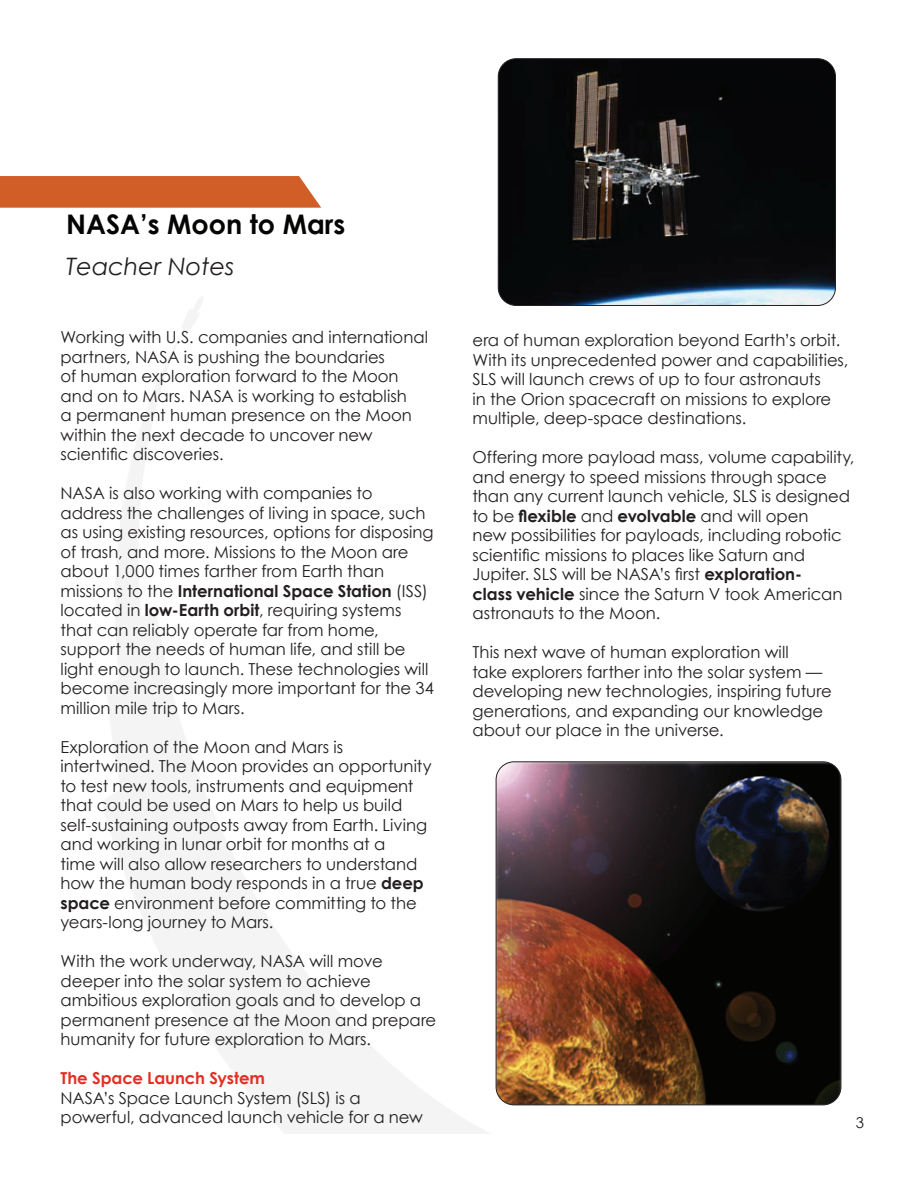
<style>
.page{position:relative;width:918px;height:1188px;background:#fff}
.page>*{position:absolute;margin:0;border:0;box-sizing:border-box;transform-origin:0 0}
.t1{font:700 27px "Century Gothic";color:#040503}
.t2{font:italic 24px "Century Gothic";color:#231f20}
.t3{font:16.5px/19.5px "Century Gothic";color:#231f20}
.t4{font:700 16.5px "Century Gothic";letter-spacing:-.005em;color:#e23024}
.t5{font:15px "Century Gothic";color:#231f20}
.s1{font-weight:700}
</style>
<div class="page">
<img style="left:496px;top:762px;width:345px;height:343px">
<div style="left:496px;top:761px;width:345px;height:344px;border:1px solid #231f20;border-radius:18px"></div>
<img style="left:498px;top:59px;width:338px;height:246px">
<div style="left:498px;top:58px;width:338px;height:248px;border:1px solid #231f20;border-radius:18px"></div>
<div style="left:0;top:176px;width:321px;height:32px;background:#d15d27"></div>
<h1 class="t1" style="left:66px;top:208px;width:281px">NASA’s Moon to Mars</h1>
<h2 class="t2" style="left:66px;top:251px;width:170px">Teacher Notes</h2>
<p class="t3" style="left:61px;top:327px;width:369px">Working with U.S. companies and international partners, NASA is pushing the boundaries<br>of human exploration forward to the Moon and on to Mars. NASA is working to establish<br>a permanent human presence on the Moon within the next decade to uncover new scientific discoveries.</p>
<p class="t3" style="left:61px;top:483px;width:375px">NASA is also working with companies to address the challenges of living in space, such as using existing resources, options for disposing of trash, and more. Missions to the Moon are about 1,000 times farther from Earth than missions to the <span class="s1">International Space Station</span> (ISS) located in <span class="s1">low-Earth orbit</span>, requiring systems that can reliably operate far from home, support the needs of human life, and still be light enough to launch. These technologies will become increasingly more important for the 34 million mile trip to Mars.</p>
<p class="t3" style="left:61px;top:737px;width:373px">Exploration of the Moon and Mars is intertwined. The Moon provides an opportunity to test new tools, instruments and equipment that could be used on Mars to help us build self-sustaining outposts away from Earth. Living and working in lunar orbit for months at a<br>time will also allow researchers to understand how the human body responds in a true <span class="s1">deep space</span> environment before committing to the years-long journey to Mars.</p>
<p class="t3" style="left:61px;top:951px;width:377px">With the work underway, NASA will move deeper into the solar system to achieve ambitious exploration goals and to develop a permanent presence at the Moon and prepare humanity for future exploration to Mars.</p>
<p class="t4" style="left:61px;top:1068px;width:206px">The Space Launch System</p>
<p class="t3" style="left:61px;top:1088px;width:364px">NASA’s Space Launch System (SLS) is a powerful, advanced launch vehicle for a new</p>
<p class="t3" style="left:473px;top:330px;width:377px">era of human exploration beyond Earth’s orbit.<br>With its unprecedented power and capabilities, SLS will launch crews of up to four astronauts<br>in the Orion spacecraft on missions to explore multiple, deep-space destinations.</p>
<p class="t3" style="left:473px;top:447px;width:384px">Offering more payload mass, volume capability, and energy to speed missions through space than any current launch vehicle, SLS is designed to be <span class="s1">flexible</span> and <span class="s1">evolvable</span> and will open<br>new possibilities for payloads, including robotic scientific missions to places like Saturn and Jupiter. SLS will be NASA’s first <span class="s1">exploration-<br>class vehicle</span> since the Saturn V took American astronauts to the Moon.</p>
<p class="t3" style="left:473px;top:642px;width:361px">This next wave of human exploration will<br>take explorers farther into the solar system — developing new technologies, inspiring future generations, and expanding our knowledge about our place in the universe.</p>
<p class="t5" style="left:856px;top:1114px;width:10px">3</p>
</div>
